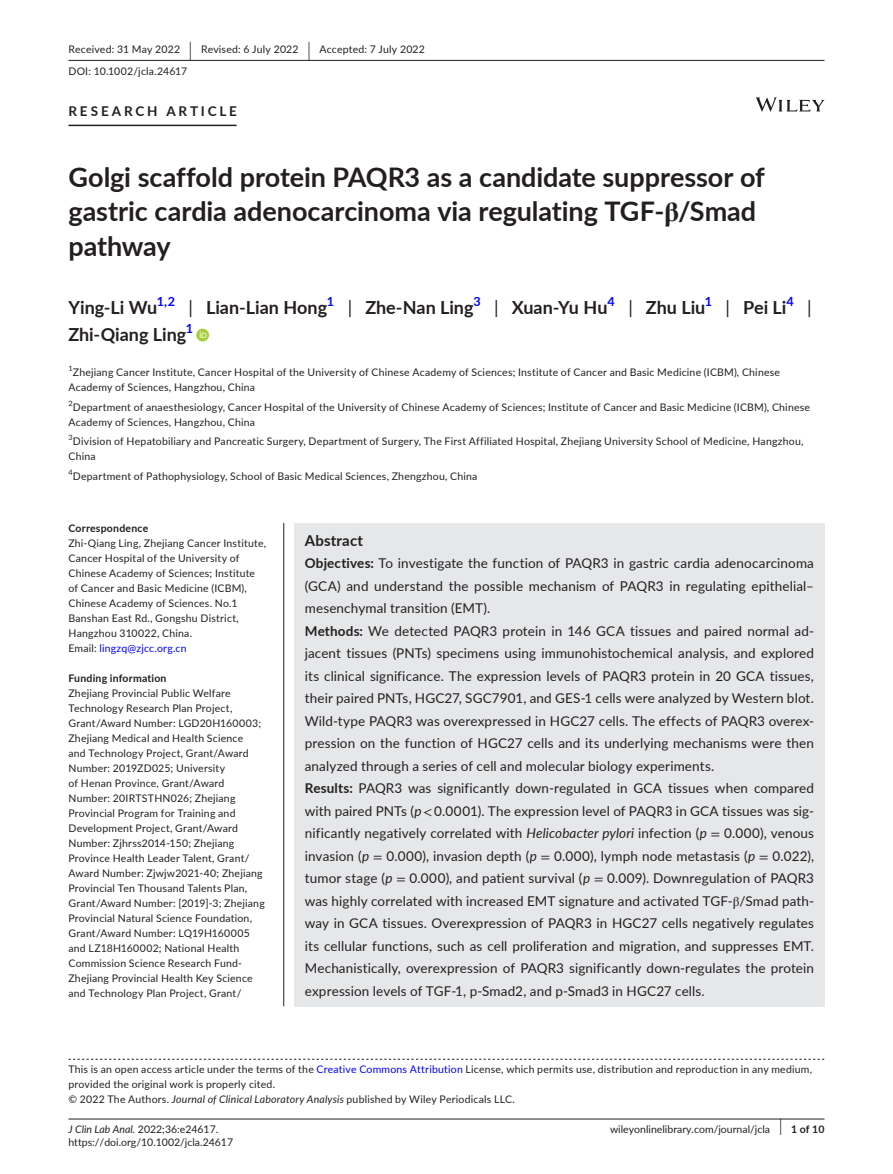
<style>
.page{position:relative;width:893px;height:1174px;background:#fff}
.page>*{position:absolute;margin:0;border:0;box-sizing:border-box;transform-origin:0 0}
.t1{font:700 27px/34.5px "Lato";letter-spacing:-.005em;color:#231f20}
.t2{font:700 18px "Lato";letter-spacing:-.005em;color:#231f20}
.t3{font:18px "Lato";color:#231f20}
.t4{font:700 15px "Lato";letter-spacing:.015em;color:#231f20}
.t5{font:13.5px/22.5px "Lato";letter-spacing:.01em;color:#231f20}
.t6{font:700 13.5px "Lato";letter-spacing:.21em;color:#231f20}
.t7{font:700 12.6px "Lato";color:#00f}
.t8{font:10.5px/15px "Lato";letter-spacing:.02em;color:#231f20}
.t9{font:10.5px "Lato";color:#231f20}
.t10{font:700 10.5px "Lato";letter-spacing:.02em;color:#231f20}
.t11{font:7.35px "Lato";color:#231f20}
.s1{font-size:19.65px}
.s2{font-family:"STIX"}
.s3{font-weight:400}
.s4{color:#00f}
.s5{font-weight:700}
.s6{font-style:italic}
.s7{font-weight:400;font-size:17.4px}
</style>
<div class="page">
<hr style="left:68px;top:1118px;width:756px;height:1px;background:#231f20">
<svg style="left:756px;top:97px;width:68px;height:15px"></svg>
<hr style="left:68px;top:60px;width:756px;height:1px;background:#231f20">
<hr style="left:68px;top:125px;width:169px;height:1px;background:#231f20">
<svg style="left:196px;top:329px;width:13px;height:12px"></svg>
<svg style="left:200px;top:331px;width:7px;height:7px"></svg>
<svg style="left:68px;top:1058px;width:756px;height:1px"></svg>
<div style="left:294px;top:523px;width:530px;height:483px;background:#e6e7e9"></div>
<hr style="left:283px;top:523px;width:1px;height:483px;background:#231f20">
<p class="t8" style="left:68px;top:38px;width:358px;line-height:21.8px">Received: 31 May 2022 <span class="s1">|</span> Revised: 6 July 2022 <span class="s1">|</span> Accepted: 7 July 2022<br>DOI: 10.1002/jcla.24617</p>
<p class="t6" style="left:68px;top:101px;width:170px">RESEARCH ARTICLE</p>
<h1 class="t1" style="left:68px;top:159px;width:698px">Golgi scaffold protein PAQR3 as a candidate suppressor of gastric cardia adenocarcinoma via regulating TGF-<span class="s2">β</span>/Smad pathway</h1>
<h2 class="t2" style="left:68px;top:295px;width:90px">Ying-Li Wu</h2>
<p class="t7" style="left:157px;top:292px;width:20px">1,2</p>
<h2 class="t2" style="left:189px;top:295px;width:140px"><span class="s3">|</span> Lian-Lian Hong</h2>
<p class="t7" style="left:327px;top:292px;width:9px">1</p>
<h2 class="t2" style="left:348px;top:295px;width:127px"><span class="s3">|</span> Zhe-Nan Ling</h2>
<p class="t7" style="left:473px;top:292px;width:9px">3</p>
<h2 class="t2" style="left:494px;top:295px;width:115px"><span class="s3">|</span> Xuan-Yu Hu</h2>
<p class="t7" style="left:608px;top:292px;width:9px">4</p>
<h2 class="t2" style="left:628px;top:295px;width:78px"><span class="s3">|</span> Zhu Liu</h2>
<p class="t7" style="left:705px;top:292px;width:9px">1</p>
<h2 class="t2" style="left:725px;top:295px;width:62px"><span class="s3">|</span> Pei Li</h2>
<p class="t7" style="left:786px;top:292px;width:9px">4</p>
<h2 class="t3" style="left:807px;top:295px;width:6px">|</h2>
<h2 class="t2" style="left:68px;top:322px;width:119px">Zhi-Qiang Ling</h2>
<p class="t7" style="left:186px;top:319px;width:9px">1</p>
<p class="t11" style="left:68px;top:363px;width:6px">1</p>
<p class="t8" style="left:68px;top:364px;width:713px;text-indent:4px">Zhejiang Cancer Institute, Cancer Hospital of the University of Chinese Academy of Sciences; Institute of Cancer and Basic Medicine (ICBM), Chinese<br>Academy of Sciences, Hangzhou, China</p>
<p class="t8" style="left:68px;top:399px;width:743px"><sup>2</sup>Department of anaesthesiology, Cancer Hospital of the University of Chinese Academy of Sciences; Institute of Cancer and Basic Medicine (ICBM), Chinese<br>Academy of Sciences, Hangzhou, China</p>
<p class="t8" style="left:68px;top:433px;width:736px"><sup>3</sup>Division of Hepatobiliary and Pancreatic Surgery, Department of Surgery, The First Affiliated Hospital, Zhejiang University School of Medicine, Hangzhou,<br>China</p>
<p class="t8" style="left:68px;top:468px;width:411px"><sup>4</sup>Department of Pathophysiology, School of Basic Medical Sciences, Zhengzhou, China</p>
<p class="t10" style="left:68px;top:520px;width:81px">Correspondence</p>
<p class="t8" style="left:68px;top:535px;width:199px">Zhi-Qiang Ling, Zhejiang Cancer Institute, Cancer Hospital of the University of Chinese Academy of Sciences; Institute of Cancer and Basic Medicine (ICBM), Chinese Academy of Sciences. No.1<br>Banshan East Rd., Gongshu District, Hangzhou 310022, China.<br>Email: <span class="s4">lingzq@zjcc.org.cn</span></p>
<p class="t10" style="left:68px;top:670px;width:100px">Funding information</p>
<p class="t8" style="left:68px;top:685px;width:198px">Zhejiang Provincial Public Welfare Technology Research Plan Project, Grant/Award Number: LGD20H160003; Zhejiang Medical and Health Science<br>and Technology Project, Grant/Award Number: 2019ZD025; University<br>of Henan Province, Grant/Award Number: 20IRTSTHN026; Zhejiang Provincial Program for Training and Development Project, Grant/Award Number: Zjhrss2014-150; Zhejiang Province Health Leader Talent, Grant/ Award Number: Zjwjw2021-40; Zhejiang Provincial Ten Thousand Talents Plan, Grant/Award Number: [2019]-3; Zhejiang Provincial Natural Science Foundation, Grant/Award Number: LQ19H160005 and LZ18H160002; National Health Commission Science Research Fund-Zhejiang Provincial Health Key Science and Technology Plan Project, Grant/</p>
<h3 class="t4" style="left:305px;top:529px;width:60px">Abstract</h3>
<p class="t5" style="left:305px;top:551px;width:511px"><span class="s5">Objectives:</span> To investigate the function of PAQR3 in gastric cardia adenocarcinoma (GCA) and understand the possible mechanism of PAQR3 in regulating epithelial– mesenchymal transition (EMT).<br><span class="s5">Methods:</span> We detected PAQR3 protein in 146 GCA tissues and paired normal ad&shy;jacent tissues (PNTs) specimens using immunohistochemical analysis, and explored its clinical significance. The expression levels of PAQR3 protein in 20 GCA tissues, their paired PNTs, HGC27, SGC7901, and GES-1 cells were analyzed by Western blot.<br>Wild-type PAQR3 was overexpressed in HGC27 cells. The effects of PAQR3 overex&shy;pression on the function of HGC27 cells and its underlying mechanisms were then analyzed through a series of cell and molecular biology experiments.<br><span class="s5">Results:</span> PAQR3 was significantly down-regulated in GCA tissues when compared with paired PNTs (<span class="s6">p</span><span class="s2">&lt;</span> 0.0001). The expression level of PAQR3 in GCA tissues was sig&shy;nificantly negatively correlated with <span class="s6">Helicobacter pylori</span> infection (<span class="s6">p</span> <span class="s2">=</span> 0.000), venous invasion (<span class="s6">p</span> <span class="s2">=</span> 0.000), invasion depth (<span class="s6">p</span> <span class="s2">=</span> 0.000), lymph node metastasis (<span class="s6">p</span> <span class="s2">=</span> 0.022), tumor stage (<span class="s6">p</span> <span class="s2">=</span> 0.000), and patient survival (<span class="s6">p</span> <span class="s2">=</span> 0.009). Downregulation of PAQR3 was highly correlated with increased EMT signature and activated TGF-<span class="s2">β</span>/Smad path&shy;way in GCA tissues. Overexpression of PAQR3 in HGC27 cells negatively regulates its cellular functions, such as cell proliferation and migration, and suppresses EMT.<br>Mechanistically, overexpression of PAQR3 significantly down-regulates the protein expression levels of TGF-1, p-Smad2, and p-Smad3 in HGC27 cells.</p>
<p class="t8" style="left:68px;top:1061px;width:745px">This is an open access article under the terms of the <span class="s4">Creative Commons Attribution</span> License, which permits use, distribution and reproduction in any medium, provided the original work is properly cited.<br>© 2022 The Authors. <span class="s6">Journal of Clinical Laboratory Analysis</span> published by Wiley Periodicals LLC.</p>
<p class="t9" style="left:68px;top:1121px;width:151px"><span class="s6">J Clin Lab Anal.</span> 2022;36:e24617.</p>
<p class="t10" style="left:779px;top:1121px;width:46px"><span class="s7">|</span> 1 of 10</p>
<p class="t9" style="left:68px;top:1135px;width:166px">https://doi.org/10.1002/jcla.24617</p>
<p class="t9" style="left:610px;top:1121px;width:162px">wileyonlinelibrary.com/journal/jcla</p>
</div>
